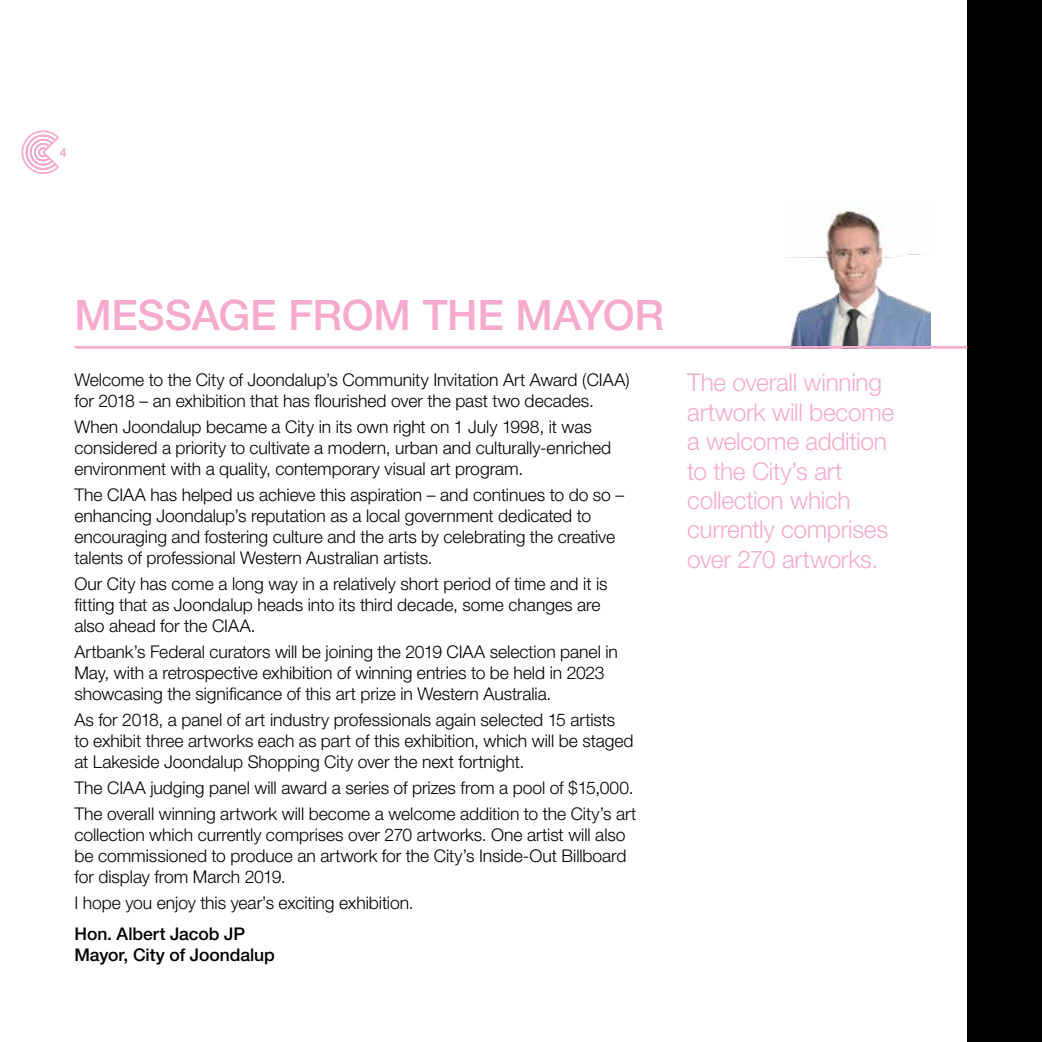
<style>
.page{position:relative;width:1042px;height:1042px;background:#fff}
.page>*{position:absolute;margin:0;border:0;box-sizing:border-box;transform-origin:0 0}
.t1{font:500 42px "Helvetica Neue";letter-spacing:-.005em;color:#f6abcc}
.t2{font:300 24.5px/29.4px "Helvetica Neue";letter-spacing:-.01em;color:#f6abcc}
.t3{font:300 17.5px/21px "Helvetica Neue";letter-spacing:-.005em;color:#000}
.t4{font:500 17.5px/21px "Helvetica Neue";letter-spacing:-.005em;color:#000}
.t5{font:700 12.25px "Helvetica Neue";color:#f6abcc}
</style>
<div class="page">
<div style="left:967px;top:0;width:75px;height:1042px;background:#000"></div>
<img style="left:785px;top:210px;width:146px;height:136px">
<hr style="left:76px;top:346px;width:890px;height:3px;background:#f6abcc">
<svg style="left:21px;top:130px;width:38px;height:44px"></svg>
<p class="t5" style="left:60px;top:145px;width:8px">4</p>
<h1 class="t1" style="left:74px;top:290px;width:591px">MESSAGE FROM THE MAYOR</h1>
<p class="t3" style="left:74px;top:369px;width:557px">Welcome to the City of Joondalup’s Community Invitation Art Award (CIAA) for 2018 – an exhibition that has flourished over the past two decades.</p>
<p class="t3" style="left:74px;top:416px;width:538px">When Joondalup became a City in its own right on 1 July 1998, it was considered a priority to cultivate a modern, urban and culturally-enriched environment with a quality, contemporary visual art program.</p>
<p class="t3" style="left:74px;top:484px;width:551px">The CIAA has helped us achieve this aspiration – and continues to do so – enhancing Joondalup’s reputation as a local government dedicated to encouraging and fostering culture and the arts by celebrating the creative talents of professional Western Australian artists.</p>
<p class="t3" style="left:74px;top:573px;width:535px">Our City has come a long way in a relatively short period of time and it is fitting that as Joondalup heads into its third decade, some changes are also ahead for the CIAA.</p>
<p class="t3" style="left:74px;top:641px;width:545px">Artbank’s Federal curators will be joining the 2019 CIAA selection panel in<br>May, with a retrospective exhibition of winning entries to be held in 2023 showcasing the significance of this art prize in Western Australia.</p>
<p class="t3" style="left:74px;top:708px;width:561px">As for 2018, a panel of art industry professionals again selected 15 artists to exhibit three artworks each as part of this exhibition, which will be staged at Lakeside Joondalup Shopping City over the next fortnight.</p>
<p class="t3" style="left:74px;top:774px;width:563px;line-height:25.9px">The CIAA judging panel will award a series of prizes from a pool of $15,000.<br>The overall winning artwork will become a welcome addition to the City’s art</p>
<p class="t3" style="left:74px;top:823px;width:554px;text-align:justify">collection which currently comprises over 270 artworks. One artist will also be commissioned to produce an artwork for the City’s Inside-Out Billboard for display from March 2019.</p>
<p class="t3" style="left:74px;top:891px;width:341px">I hope you enjoy this year’s exciting exhibition.</p>
<p class="t4" style="left:74px;top:922px;width:202px">Hon. Albert Jacob JP<br>Mayor, City of Joondalup</p>
<h2 class="t2" style="left:687px;top:367px;width:209px">The overall winning artwork will become a welcome addition to the City’s art collection which currently comprises over 270 artworks.</h2>
</div>
